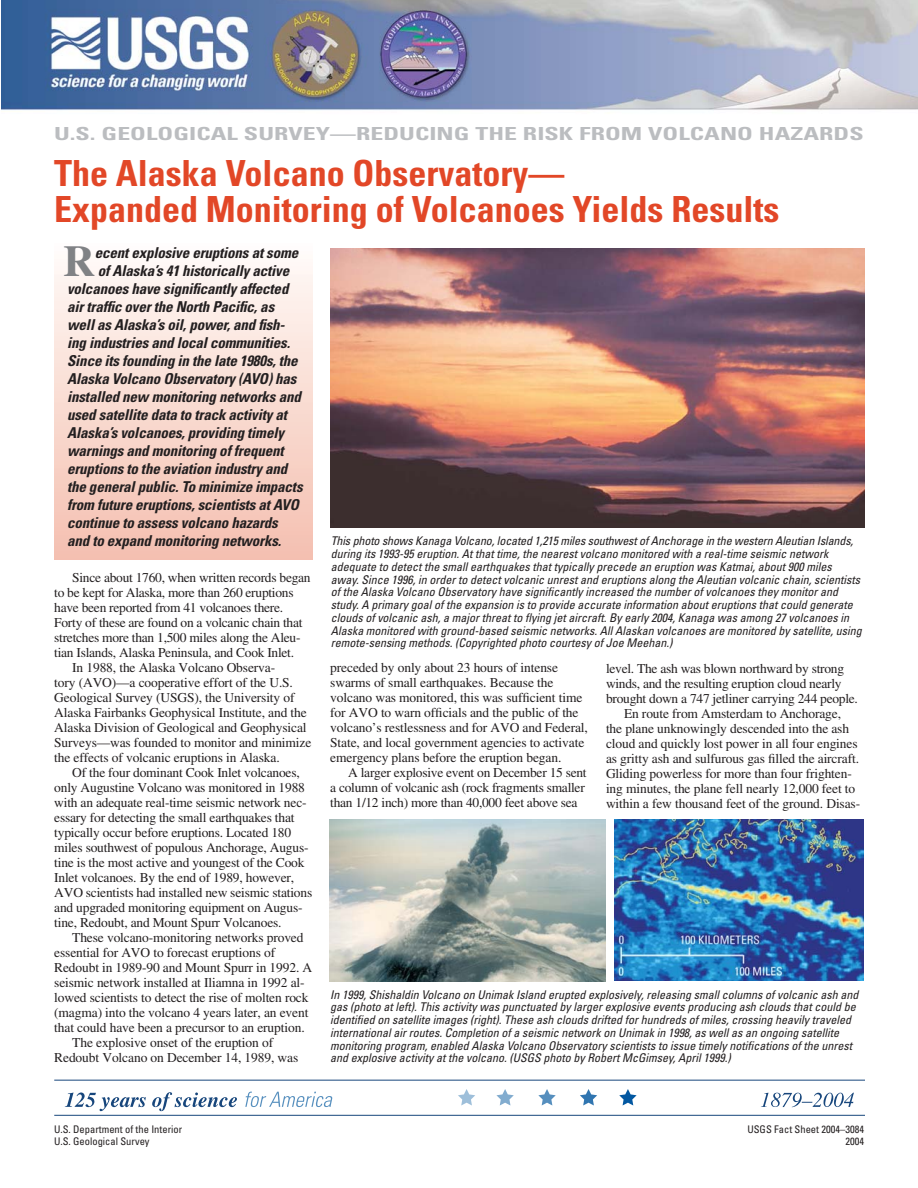
<style>
.page{position:relative;width:918px;height:1188px;background:#fff}
.page>*{position:absolute;margin:0;border:0;box-sizing:border-box;transform-origin:0 0}
.t1{font:700 43.95px "Times";color:#808285}
.t2{font:700 condensed 36px/36px "Univers";color:#e24727}
.t3{font:700 condensed 18px "Univers";letter-spacing:.005em;color:#bbbdc0;scale:1.43 1}
.t4{font:italic 700 condensed 15px/18px "Univers";letter-spacing:-.01em;color:#231f20}
.t5{font:13.5px/15px "Times";letter-spacing:-.01em;color:#231f20}
.t6{font:italic condensed 12px/12.8px "Univers";color:#231f20}
.t7{font:condensed 10.5px/12px "Univers";color:#231f20}
</style>
<div class="page">
<img style="left:614px;top:819px;width:250px;height:162px">
<img style="left:330px;top:819px;width:275px;height:162px">
<img style="left:1px;top:0;width:917px;height:110px">
<img style="left:330px;top:248px;width:534px;height:280px">
<svg style="left:65px;top:1093px;width:81px;height:18px"></svg>
<svg style="left:152px;top:1092px;width:85px;height:19px"></svg>
<svg style="left:245px;top:1092px;width:88px;height:15px"></svg>
<svg style="left:761px;top:1093px;width:93px;height:14px"></svg>
<svg style="left:458px;top:1089px;width:17px;height:16px"></svg>
<svg style="left:496px;top:1089px;width:18px;height:16px"></svg>
<svg style="left:538px;top:1089px;width:18px;height:16px"></svg>
<svg style="left:580px;top:1089px;width:17px;height:16px"></svg>
<svg style="left:619px;top:1089px;width:18px;height:16px"></svg>
<hr style="left:54px;top:1115px;width:810px;height:1px;background:#17467c">
<hr style="left:54px;top:1080px;width:810px;height:1px;background:#17467c">
<h3 class="t3" style="left:54px;top:127px;width:568px">U.S. GEOLOGICAL SURVEY—REDUCING THE RISK FROM VOLCANO HAZARDS</h3>
<h2 class="t2" style="left:54px;top:159px;width:727px">The Alaska Volcano Observatory—<br>Expanded Monitoring of Volcanoes Yields Results</h2>
<h1 class="t1" style="left:63px;top:245px;width:33px">R</h1>
<p class="t4" style="left:95px;top:245px;width:205px">ecent explosive eruptions at some of Alaska’s 41 historically active</p>
<p class="t4" style="left:67px;top:282px;width:237px">volcanoes have significantly affected air traffic over the North Pacific, as well as Alaska’s oil, power, and fish&shy;ing industries and local communities.<br>Since its founding in the late 1980s, the Alaska Volcano Observatory (AVO) has installed new monitoring networks and used satellite data to track activity at Alaska’s volcanoes, providing timely warnings and monitoring of frequent eruptions to the aviation industry and the general public. To minimize impacts from future eruptions, scientists at AVO continue to assess volcano hazards and to expand monitoring networks.</p>
<p class="t5" style="left:72px;top:571px;width:240px">Since about 1760, when written records began</p>
<p class="t5" style="left:54px;top:586px;width:241px">to be kept for Alaska, more than 260 eruptions</p>
<p class="t5" style="left:54px;top:601px;width:230px">have been reported from 41 volcanoes there.</p>
<p class="t5" style="left:54px;top:616px;width:250px">Forty of these are found on a volcanic chain that</p>
<p class="t5" style="left:54px;top:631px;width:248px">stretches more than 1,500 miles along the Aleu-</p>
<p class="t5" style="left:54px;top:646px;width:241px">tian Islands, Alaska Peninsula, and Cook Inlet.</p>
<p class="t5" style="left:72px;top:661px;width:204px">In 1988, the Alaska Volcano Observa-</p>
<p class="t5" style="left:54px;top:676px;width:240px">tory (AVO)—a cooperative effort of the U.S.</p>
<p class="t5" style="left:54px;top:691px;width:242px">Geological Survey (USGS), the University of</p>
<p class="t5" style="left:54px;top:706px;width:254px">Alaska Fairbanks Geophysical Institute, and the</p>
<p class="t5" style="left:54px;top:721px;width:254px">Alaska Division of Geological and Geophysical</p>
<p class="t5" style="left:54px;top:736px;width:259px">Surveys—was founded to monitor and minimize</p>
<p class="t5" style="left:54px;top:751px;width:227px">the effects of volcanic eruptions in Alaska.</p>
<p class="t5" style="left:72px;top:766px;width:229px">Of the four dominant Cook Inlet volcanoes,</p>
<p class="t5" style="left:54px;top:781px;width:252px">only Augustine Volcano was monitored in 1988</p>
<p class="t5" style="left:54px;top:796px;width:254px">with an adequate real-time seismic network nec-</p>
<p class="t5" style="left:54px;top:811px;width:242px">essary for detecting the small earthquakes that</p>
<p class="t5" style="left:54px;top:826px;width:239px">typically occur before eruptions. Located 180</p>
<p class="t5" style="left:54px;top:841px;width:256px">miles southwest of populous Anchorage, Augus-</p>
<p class="t5" style="left:54px;top:856px;width:252px">tine is the most active and youngest of the Cook</p>
<p class="t5" style="left:54px;top:871px;width:242px">Inlet volcanoes. By the end of 1989, however,</p>
<p class="t5" style="left:54px;top:886px;width:260px">AVO scientists had installed new seismic stations</p>
<p class="t5" style="left:54px;top:901px;width:250px">and upgraded monitoring equipment on Augus-</p>
<p class="t5" style="left:54px;top:916px;width:229px">tine, Redoubt, and Mount Spurr Volcanoes.</p>
<p class="t5" style="left:72px;top:931px;width:233px">These volcano-monitoring networks proved</p>
<p class="t5" style="left:54px;top:946px;width:222px">essential for AVO to forecast eruptions of</p>
<p class="t5" style="left:54px;top:961px;width:259px">Redoubt in 1989-90 and Mount Spurr in 1992. A</p>
<p class="t5" style="left:54px;top:976px;width:252px">seismic network installed at Iliamna in 1992 al-</p>
<p class="t5" style="left:54px;top:991px;width:256px">lowed scientists to detect the rise of molten rock</p>
<p class="t5" style="left:54px;top:1006px;width:256px">(magma) into the volcano 4 years later, an event</p>
<p class="t5" style="left:54px;top:1021px;width:252px">that could have been a precursor to an eruption.</p>
<p class="t5" style="left:72px;top:1036px;width:202px">The explosive onset of the eruption of</p>
<p class="t5" style="left:54px;top:1051px;width:246px">Redoubt Volcano on December 14, 1989, was</p>
<p class="t6" style="left:331px;top:536px;width:533px">This photo shows Kanaga Volcano, located 1,215 miles southwest of Anchorage in the western Aleutian Islands, during its 1993-95 eruption. At that time, the nearest volcano monitored with a real-time seismic network adequate to detect the small earthquakes that typically precede an eruption was Katmai, about 900 miles away. Since 1996, in order to detect volcanic unrest and eruptions along the Aleutian volcanic chain, scientists of the Alaska Volcano Observatory have significantly increased the number of volcanoes they monitor and study. A primary goal of the expansion is to provide accurate information about eruptions that could generate clouds of volcanic ash, a major threat to flying jet aircraft. By early 2004, Kanaga was among 27 volcanoes in Alaska monitored with ground-based seismic networks. All Alaskan volcanoes are monitored by satellite, using remote-sensing methods. (Copyrighted photo courtesy of Joe Meehan.)</p>
<p class="t5" style="left:330px;top:662px;width:259px">preceded by only about 23 hours of intense swarms of small earthquakes. Because the volcano was monitored, this was sufficient time for AVO to warn officials and the public of the volcano’s restlessness and for AVO and Federal, State, and local government agencies to activate emergency plans before the eruption began.</p>
<p class="t5" style="left:330px;top:767px;width:258px;text-indent:18px">A larger explosive event on December 15 sent a column of volcanic ash (rock fragments smaller than 1/12 inch) more than 40,000 feet above sea</p>
<p class="t5" style="left:606px;top:662px;width:240px">level. The ash was blown northward by strong</p>
<p class="t5" style="left:606px;top:677px;width:237px">winds, and the resulting eruption cloud nearly</p>
<p class="t5" style="left:606px;top:692px;width:254px">brought down a 747 jetliner carrying 244 people.</p>
<p class="t5" style="left:624px;top:707px;width:219px">En route from Amsterdam to Anchorage,</p>
<p class="t5" style="left:606px;top:722px;width:245px">the plane unknowingly descended into the ash</p>
<p class="t5" style="left:606px;top:737px;width:253px">cloud and quickly lost power in all four engines</p>
<p class="t5" style="left:606px;top:752px;width:255px">as gritty ash and sulfurous gas filled the aircraft.</p>
<p class="t5" style="left:606px;top:767px;width:247px">Gliding powerless for more than four frighten-</p>
<p class="t5" style="left:606px;top:782px;width:251px">ing minutes, the plane fell nearly 12,000 feet to</p>
<p class="t5" style="left:606px;top:797px;width:256px">within a few thousand feet of the ground. Disas-</p>
<p class="t6" style="left:330px;top:989px;width:530px">In 1999, Shishaldin Volcano on Unimak Island erupted explosively, releasing small columns of volcanic ash and gas (photo at left). This activity was punctuated by larger explosive events producing ash clouds that could be identified on satellite images (right). These ash clouds drifted for hundreds of miles, crossing heavily traveled international air routes. Completion of a seismic network on Unimak in 1998, as well as an ongoing satellite monitoring program, enabled Alaska Volcano Observatory scientists to issue timely notifications of the unrest and explosive activity at the volcano. (USGS photo by Robert McGimsey, April 1999.)</p>
<p class="t7" style="left:54px;top:1125px;width:130px">U.S. Department of the Interior<br>U.S. Geological Survey</p>
<p class="t7" style="left:747px;top:1125px;width:118px;text-align:right">USGS Fact Sheet 2004–3084<br>2004</p>
</div>
